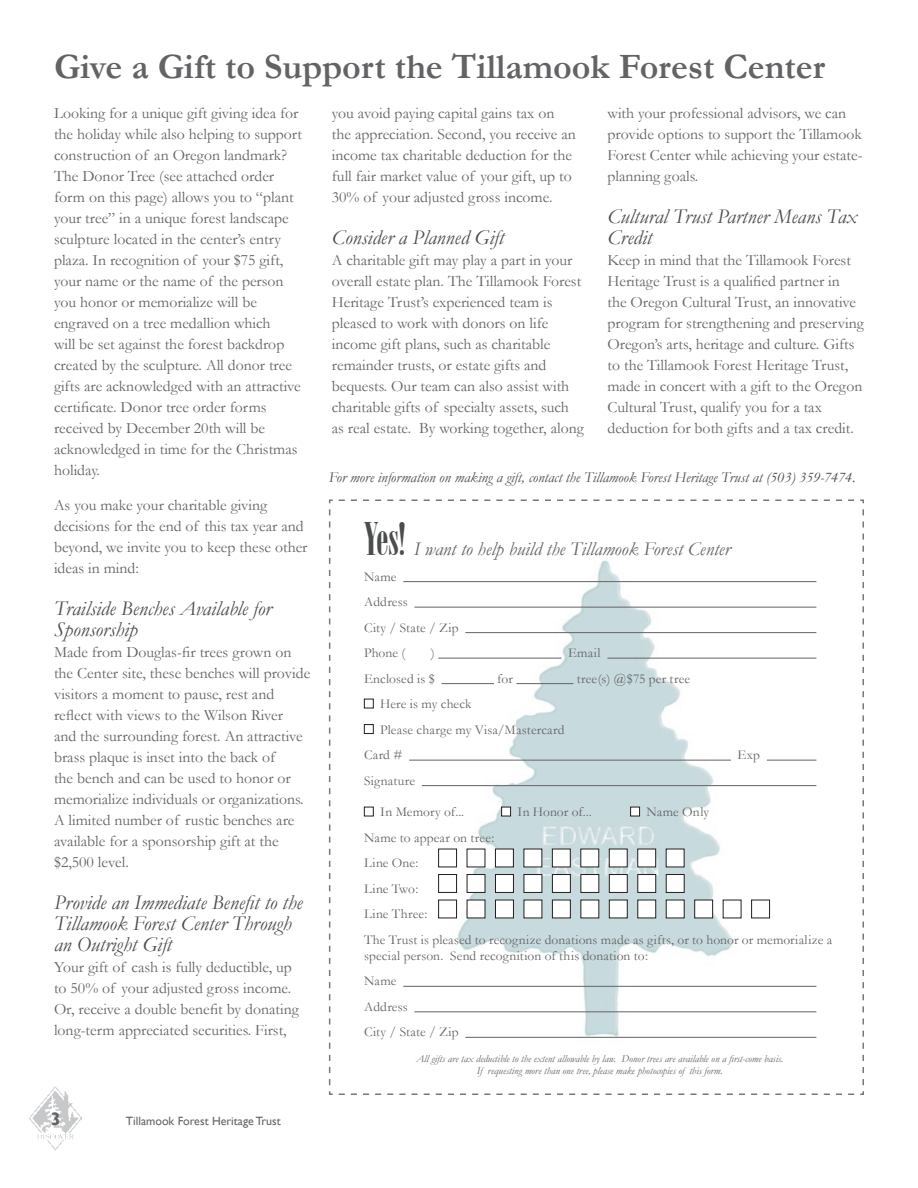
<style>
.page{position:relative;width:918px;height:1188px;background:#fff}
.page>*{position:absolute;margin:0;border:0;box-sizing:border-box;transform-origin:0 0}
.t1{font:45px "Bodoni MT Poster Compressed";color:#4b4c4d}
.t2{font:700 36px "Garamond";color:#636366}
.t3{font:italic 21px/21px "Garamond";color:#4b4c4d}
.t4{font:italic 19.5px "Garamond";color:#636366}
.t5{font:700 18px "Gill Sans";color:#636366}
.t6{font:15.75px/21px "Garamond";color:#636366}
.t7{font:italic 15px "Garamond";color:#4b4c4d}
.t8{font:13.5px/25.5px "Garamond";letter-spacing:.01em;color:#636366}
.t9{font:12px "Gill Sans";color:#636366}
.t10{font:italic 10.5px/12.6px "Garamond";color:#636366;text-align:center}
</style>
<div class="page">
<img style="left:29px;top:1086px;width:53px;height:64px">
<svg style="left:328px;top:499px;width:536px;height:596px"></svg>
<h2 class="t2" style="left:54px;top:42px;width:773px">Give a Gift to Support the Tillamook Forest Center</h2>
<p class="t6" style="left:54px;top:102px;width:250px">Looking for a unique gift giving idea for the holiday while also helping to support construction of an Oregon landmark?<br>The Donor Tree (see attached order form on this page) allows you to “plant your tree” in a unique forest landscape sculpture located in the center’s entry plaza. In recognition of your $75 gift, your name or the name of the person you honor or memorialize will be engraved on a tree medallion which<br>will be set against the forest backdrop created by the sculpture. All donor tree gifts are acknowledged with an attractive certificate. Donor tree order forms received by December 20th will be acknowledged in time for the Christmas holiday.</p>
<p class="t6" style="left:54px;top:494px;width:255px">As you make your charitable giving decisions for the end of this tax year and beyond, we invite you to keep these other ideas in mind:</p>
<h3 class="t3" style="left:54px;top:597px;width:219px">Trailside Benches Available for<br>Sponsorship</h3>
<p class="t6" style="left:54px;top:641px;width:258px">Made from Douglas-fir trees grown on the Center site, these benches will provide visitors a moment to pause, rest and reflect with views to the Wilson River<br>and the surrounding forest. An attractive brass plaque is inset into the back of<br>the bench and can be used to honor or memorialize individuals or organizations.<br>A limited number of rustic benches are available for a sponsorship gift at the $2,500 level.</p>
<h3 class="t3" style="left:54px;top:891px;width:250px">Provide an Immediate Benefit to the<br>Tillamook Forest Center Through an Outright Gift</h3>
<p class="t6" style="left:54px;top:956px;width:246px">Your gift of cash is fully deductible, up to 50% of your adjusted gross income.<br>Or, receive a double benefit by donating long-term appreciated securities. First,</p>
<p class="t5" style="left:51px;top:1108px;width:11px">3</p>
<p class="t9" style="left:126px;top:1114px;width:156px">Tillamook Forest Heritage Trust</p>
<p class="t6" style="left:332px;top:102px;width:246px">you avoid paying capital gains tax on the appreciation. Second, you receive an income tax charitable deduction for the full fair market value of your gift, up to 30% of your adjusted gross income.</p>
<h3 class="t3" style="left:332px;top:227px;width:174px">Consider a Planned Gift</h3>
<p class="t6" style="left:332px;top:249px;width:253px">A charitable gift may play a part in your overall estate plan. The Tillamook Forest Heritage Trust’s experienced team is pleased to work with donors on life income gift plans, such as charitable remainder trusts, or estate gifts and bequests. Our team can also assist with charitable gifts of specialty assets, such as real estate. By working together, along</p>
<p class="t6" style="left:608px;top:102px;width:257px">with your professional advisors, we can provide options to support the Tillamook Forest Center while achieving your estate&shy;planning goals.</p>
<h3 class="t3" style="left:608px;top:206px;width:251px">Cultural Trust Partner Means Tax<br>Credit</h3>
<p class="t6" style="left:608px;top:249px;width:258px">Keep in mind that the Tillamook Forest Heritage Trust is a qualified partner in<br>the Oregon Cultural Trust, an innovative program for strengthening and preserving Oregon’s arts, heritage and culture. Gifts to the Tillamook Forest Heritage Trust, made in concert with a gift to the Oregon Cultural Trust, qualify you for a tax deduction for both gifts and a tax credit.</p>
<p class="t7" style="left:329px;top:467px;width:528px">For more information on making a gift, contact the Tillamook Forest Heritage Trust at (503) 359-7474.</p>
<h1 class="t1" style="left:364px;top:513px;width:43px">Yes!</h1>
<p class="t4" style="left:414px;top:536px;width:318px">I want to help build the Tillamook Forest Center</p>
<p class="t8" style="left:364px;top:563px;width:96px">Name<br>Address<br>City / State / Zip<br>Phone (</p>
<p class="t8" style="left:431px;top:640px;width:5px">)</p>
<p class="t8" style="left:568px;top:640px;width:34px">Email</p>
<p class="t8" style="left:364px;top:665px;width:72px">Enclosed is $</p>
<p class="t8" style="left:497px;top:665px;width:17px">for</p>
<p class="t8" style="left:577px;top:665px;width:115px">tree(s) @$75 per tree</p>
<p class="t8" style="left:380px;top:691px;width:93px">Here is my check</p>
<p class="t8" style="left:380px;top:716px;width:186px">Please charge my Visa/Mastercard</p>
<p class="t8" style="left:364px;top:742px;width:40px">Card #</p>
<p class="t8" style="left:738px;top:742px;width:24px">Exp</p>
<p class="t8" style="left:364px;top:767px;width:52px">Signature</p>
<p class="t8" style="left:380px;top:799px;width:86px">In Memory of...</p>
<p class="t8" style="left:518px;top:799px;width:76px">In Honor of...</p>
<p class="t8" style="left:647px;top:799px;width:64px">Name Only</p>
<p class="t8" style="left:364px;top:824px;width:470px">Name to appear on tree:<br>Line One:<br>Line Two:<br>Line Three:<br>The Trust is pleased to recognize donations made as gifts, or to honor or memorialize a</p>
<p class="t8" style="left:364px;top:942px;width:285px">special person. Send recognition of this donation to:<br>Name<br>Address<br>City / State / Zip</p>
<p class="t10" style="left:416px;top:1052px;width:369px">All gifts are tax deductible to the extent allowable by law. Donor trees are available on a first-come basis.<br>If requesting more than one tree, please make photocopies of this form.</p>
</div>
